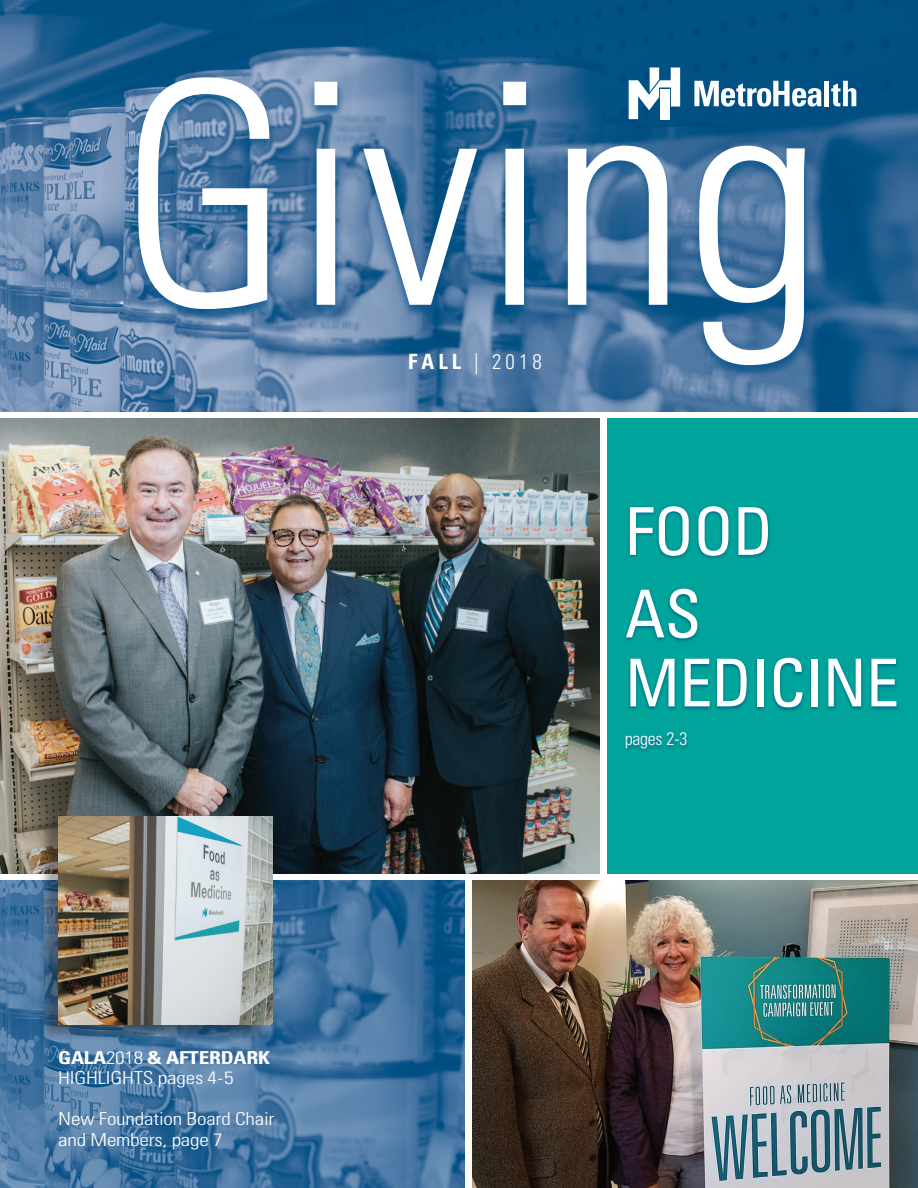
<style>
.page{position:relative;width:918px;height:1188px;background:#fff}
.page>*{position:absolute;margin:0;border:0;box-sizing:border-box;transform-origin:0 0}
.t1{font:300 condensed 309px "Univers";color:#fff}
.cover_headline{font:condensed 66px/69px "Univers";letter-spacing:-.01em;color:#fff}
.t2{font:300 condensed 21px "Univers";color:#fff}
.CTA{font:300 condensed 18px "Univers";letter-spacing:-.02em;color:#fff}
.cover_blurb{font:300 condensed 17.85px/20.9px "Univers";letter-spacing:-.01em;color:#fff;scale:1.2 1}
.s1{font-weight:700}
</style>
<div class="page">
<svg style="left:0;top:880px;width:465px;height:308px;background:#4173a1"></svg>
<img style="left:0;top:0;width:918px;height:411px">
<img style="left:0;top:418px;width:600px;height:456px">
<div style="left:607px;top:418px;width:311px;height:456px;background:#00a49a"></div>
<img style="left:472px;top:881px;width:446px;height:307px">
<div style="left:132px;top:77px;width:681px;height:302px;background:#01518a;opacity:.75"></div>
<svg style="left:694px;top:81px;width:128px;height:26px"></svg>
<div style="left:824px;top:81px;width:5px;height:25px;background:#fff"></div>
<svg style="left:831px;top:81px;width:25px;height:25px"></svg>
<svg style="left:629px;top:68px;width:51px;height:51px"></svg>
<div style="left:660px;top:89px;width:10px;height:30px;background:#fff"></div>
<div style="left:623px;top:504px;width:277px;height:249px;background:#01518a;opacity:.75"></div>
<div style="left:39px;top:817px;width:230px;height:225px;background:#231f20;opacity:.39"></div>
<img style="left:58px;top:816px;width:215px;height:208px">
<p class="t1" style="left:120px;top:10px;width:705px">Giving</p>
<p class="t2" style="left:408px;top:349px;width:135px"><span class="s1">FALL</span> | 2018</p>
<p class="cover_blurb" style="left:58px;top:1047px;width:178px"><span class="s1">GALA</span>2018 <span class="s1">&amp; AFTERDARK<br></span>HIGHLIGHTS pages 4-5</p>
<p class="cover_blurb" style="left:58px;top:1109px;width:182px">New Foundation Board Chair and Members, page 7</p>
<p class="cover_headline" style="left:625px;top:496px;width:150px">FOOD</p>
<p class="cover_headline" style="left:625px;top:578px;width:276px">AS<br>MEDICINE</p>
<p class="CTA" style="left:625px;top:728px;width:64px">pages 2-3</p>
</div>
